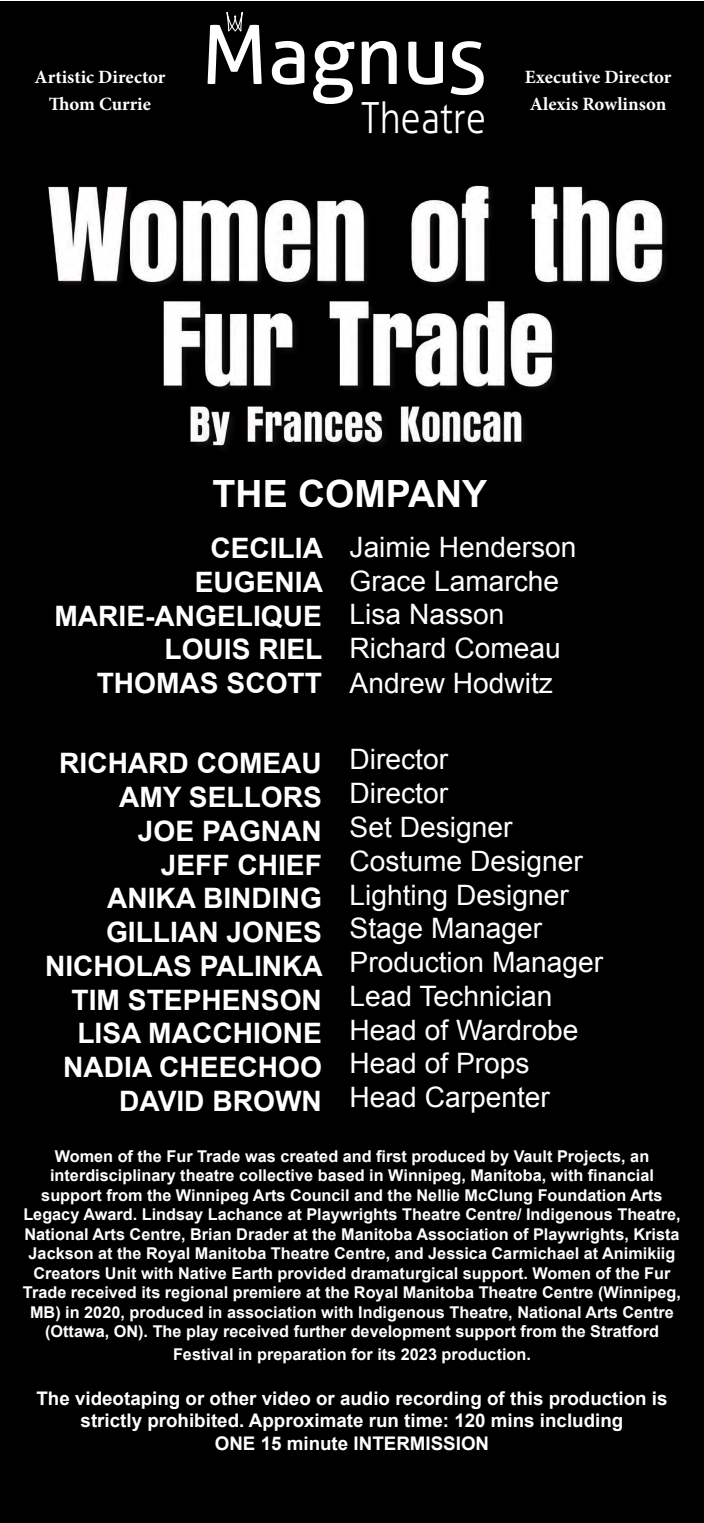
<style>
.page{position:relative;width:704px;height:1523px;background:#fff}
.page>*{position:absolute;margin:0;border:0;box-sizing:border-box;transform-origin:0 0}
.t1{font:300 43.06px "Aller";color:#fff;scale:.86 1}
.t2{font:700 37.5px "Arial";color:#fff}
.t3{font:28.12px/33.8px "Arial";color:#fff}
.t4{font:700 28.12px/33.8px "Arial";color:#fff;text-align:right}
.t5{font:700 18.75px/22.5px "Arial";color:#fff;text-align:center}
.t6{font:700 18.75px/27px "Minion Pro";color:#fff;text-align:center}
.t7{font:700 16.25px/19.5px "Arial";color:#fff;text-align:center}
</style>
<div class="page">
<div style="left:0;top:1px;width:703px;height:1521px;background:#000"></div>
<svg style="left:272px;top:41px;width:32px;height:44px"></svg>
<svg style="left:313px;top:41px;width:41px;height:63px"></svg>
<svg style="left:361px;top:41px;width:35px;height:43px"></svg>
<svg style="left:408px;top:42px;width:34px;height:43px"></svg>
<svg style="left:450px;top:41px;width:33px;height:54px"></svg>
<svg style="left:207px;top:12px;width:54px;height:72px"></svg>
<img style="left:48px;top:185px;width:618px;height:264px">
<p class="t6" style="left:35px;top:63px;width:132px">Artistic Director<br>Thom Currie</p>
<p class="t6" style="left:524px;top:64px;width:148px;text-align:left">Executive Director<br>Alexis Rowlinson</p>
<h1 class="t1" style="left:361px;top:91px;width:147px">Theatre</h1>
<h2 class="t2" style="left:212px;top:469px;width:276px">THE COMPANY</h2>
<h3 class="t4" style="left:54px;top:532px;width:270px">CECILIA<br>EUGENIA<br>MARIE-ANGELIQUE<br>LOUIS RIEL<br>THOMAS SCOTT</h3>
<h3 class="t3" style="left:349px;top:530px;width:228px;line-height:33.9px">Jaimie Henderson<br>Grace Lamarche<br>Lisa Nasson<br>Richard Comeau<br>Andrew Hodwitz</h3>
<h3 class="t4" style="left:45px;top:747px;width:279px">RICHARD COMEAU<br>AMY SELLORS<br>JOE PAGNAN<br>JEFF CHIEF<br>ANIKA BINDING<br>GILLIAN JONES<br>NICHOLAS PALINKA<br>TIM STEPHENSON<br>LISA MACCHIONE<br>NADIA CHEECHOO<br>DAVID BROWN</h3>
<h3 class="t3" style="left:349px;top:743px;width:255px">Director<br>Director<br>Set Designer<br>Costume Designer<br>Lighting Designer<br>Stage Manager<br>Production Manager<br>Lead Technician<br>Head of Wardrobe<br>Head of Props<br>Head Carpenter</h3>
<p class="t7" style="left:23px;top:1146px;width:659px">Women of the Fur Trade was created and first produced by Vault Projects, an interdisciplinary theatre collective based in Winnipeg, Manitoba, with financial support from the Winnipeg Arts Council and the Nellie McClung Foundation Arts Legacy Award. Lindsay Lachance at Playwrights Theatre Centre/ Indigenous Theatre, National Arts Centre, Brian Drader at the Manitoba Association of Playwrights, Krista Jackson at the Royal Manitoba Theatre Centre, and Jessica Carmichael at Animikiig Creators Unit with Native Earth provided dramaturgical support. Women of the Fur Trade received its regional premiere at the Royal Manitoba Theatre Centre (Winnipeg, MB) in 2020, produced in association with Indigenous Theatre, National Arts Centre (Ottawa, ON). The play received further development support from the Stratford</p>
<p class="t7" style="left:173px;top:1344px;width:359px">Festival in preparation for its 2023 production.</p>
<p class="t5" style="left:36px;top:1387px;width:632px">The videotaping or other video or audio recording of this production is strictly prohibited. Approximate run time: 120 mins including<br>ONE 15 minute INTERMISSION</p>
</div>
